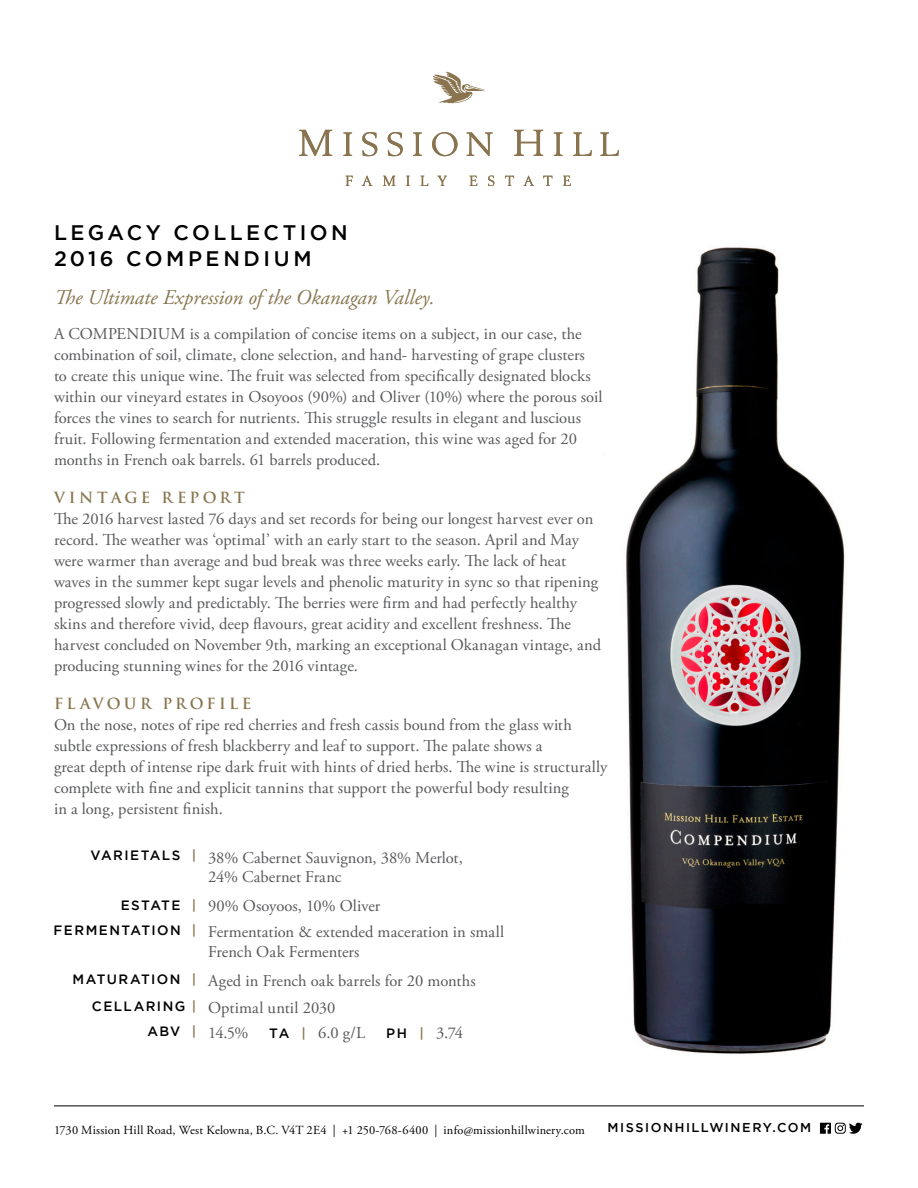
<style>
.page{position:relative;width:918px;height:1188px;background:#fff}
.page>*{position:absolute;margin:0;border:0;box-sizing:border-box;transform-origin:0 0}
.Tier_Description{font:italic 21px "Adobe Garamond Pro";color:#87754e}
.t1{font:500 21px/25.2px "Gotham";letter-spacing:.16em;color:#000}
.Body_Copy{font:16.5px/21px "Adobe Garamond Pro";letter-spacing:.005em;color:#57585a}
.footer_web_address{font:16.5px "Adobe Garamond Pro";letter-spacing:.005em;color:#57585a}
.SUBHEAD{font:700 15px "Trajan Pro";letter-spacing:.215em;color:#87754e}
.Body_Copy-2{font:500 13.5px "Gotham";letter-spacing:.105em;color:#000}
.footer_web_address-2{font:500 13.5px "Gotham";letter-spacing:.105em;color:#000}
.t2{font:500 12.75px "Gotham";letter-spacing:.12em;color:#000}
.t3{font:12.3px "Adobe Garamond Pro";letter-spacing:.015em;color:#000}
.s1{color:#87754e}
.s2{font-family:"Gotham";font-weight:500;font-size:13.5px;color:#000}
.s3{font-family:"Gotham";font-weight:500;font-size:13.5px;color:#87754e}
</style>
<div class="page">
<svg style="left:820px;top:1123px;width:43px;height:11px"></svg>
<hr style="left:54px;top:1106px;width:810px;height:1px;background:#000">
<svg style="left:346px;top:176px;width:225px;height:10px"></svg>
<svg style="left:299px;top:130px;width:320px;height:26px"></svg>
<svg style="left:433px;top:71px;width:52px;height:33px"></svg>
<img style="left:626px;top:247px;width:219px;height:807px">
<p class="t1" style="left:54px;top:220px;width:295px">LEGACY COLLECTION<br>2016 COMPENDIUM</p>
<p class="Tier_Description" style="left:54px;top:285px;width:382px">The Ultimate Expression of the Okanagan Valley.</p>
<p class="Body_Copy" style="left:54px;top:324px;width:550px">A COMPENDIUM is a compilation of concise items on a subject, in our case, the combination of soil, climate, clone selection, and hand- harvesting of grape clusters<br>to create this unique wine. The fruit was selected from specifically designated blocks within our vineyard estates in Osoyoos (90%) and Oliver (10%) where the porous soil forces the vines to search for nutrients. This struggle results in elegant and luscious fruit. Following fermentation and extended maceration, this wine was aged for 20 months in French oak barrels. 61 barrels produced.</p>
<p class="SUBHEAD" style="left:54px;top:488px;width:192px">VINTAGE REPORT</p>
<p class="Body_Copy" style="left:54px;top:509px;width:549px">The 2016 harvest lasted 76 days and set records for being our longest harvest ever on record. The weather was ‘optimal’ with an early start to the season. April and May were warmer than average and bud break was three weeks early. The lack of heat waves in the summer kept sugar levels and phenolic maturity in sync so that ripening progressed slowly and predictably. The berries were firm and had perfectly healthy skins and therefore vivid, deep flavours, great acidity and excellent freshness. The harvest concluded on November 9th, marking an exceptional Okanagan vintage, and producing stunning wines for the 2016 vintage.</p>
<p class="SUBHEAD" style="left:54px;top:695px;width:199px">FLAVOUR PROFILE</p>
<p class="Body_Copy" style="left:54px;top:715px;width:555px">On the nose, notes of ripe red cherries and fresh cassis bound from the glass with subtle expressions of fresh blackberry and leaf to support. The palate shows a<br>great depth of intense ripe dark fruit with hints of dried herbs. The wine is structurally complete with fine and explicit tannins that support the powerful body resulting<br>in a long, persistent finish.</p>
<p class="Body_Copy-2" style="left:91px;top:848px;width:107px">VARIETALS <span class="s1">|</span></p>
<p class="Body_Copy" style="left:208px;top:848px;width:256px;line-height:19.8px">38% Cabernet Sauvignon, 38% Merlot,<br>24% Cabernet Franc</p>
<p class="Body_Copy-2" style="left:121px;top:898px;width:77px">ESTATE <span class="s1">|</span></p>
<p class="Body_Copy" style="left:208px;top:896px;width:174px">90% Osoyoos, 10% Oliver</p>
<p class="Body_Copy-2" style="left:54px;top:922px;width:144px">FERMENTATION <span class="s1">|</span></p>
<p class="Body_Copy" style="left:208px;top:922px;width:297px;line-height:19.8px">Fermentation &amp; extended maceration in small<br>French Oak Fermenters</p>
<p class="footer_web_address-2" style="left:73px;top:972px;width:125px">MATURATION <span class="s1">|</span></p>
<p class="footer_web_address" style="left:208px;top:970px;width:269px">Aged in French oak barrels for 20 months</p>
<p class="Body_Copy-2" style="left:92px;top:999px;width:106px">CELLARING <span class="s1">|</span></p>
<p class="Body_Copy" style="left:208px;top:997px;width:129px">Optimal until 2030</p>
<p class="Body_Copy-2" style="left:147px;top:1023px;width:50px">ABV <span class="s1">|</span></p>
<p class="Body_Copy" style="left:208px;top:1023px;width:42px">14.5%</p>
<p class="Body_Copy" style="left:269px;top:1023px;width:98px"><span class="s2">TA</span> <span class="s3">|</span> 6.0 g/L</p>
<p class="Body_Copy" style="left:386px;top:1023px;width:79px"><span class="s2">PH</span> <span class="s3">|</span> 3.74</p>
<p class="t3" style="left:54px;top:1123px;width:532px">1730 Mission Hill Road, West Kelowna, B.C. V4T 2E4 | +1 250-768-6400 | info@missionhillwinery.com</p>
<p class="t2" style="left:608px;top:1121px;width:205px">MISSIONHILLWINERY.COM</p>
</div>
